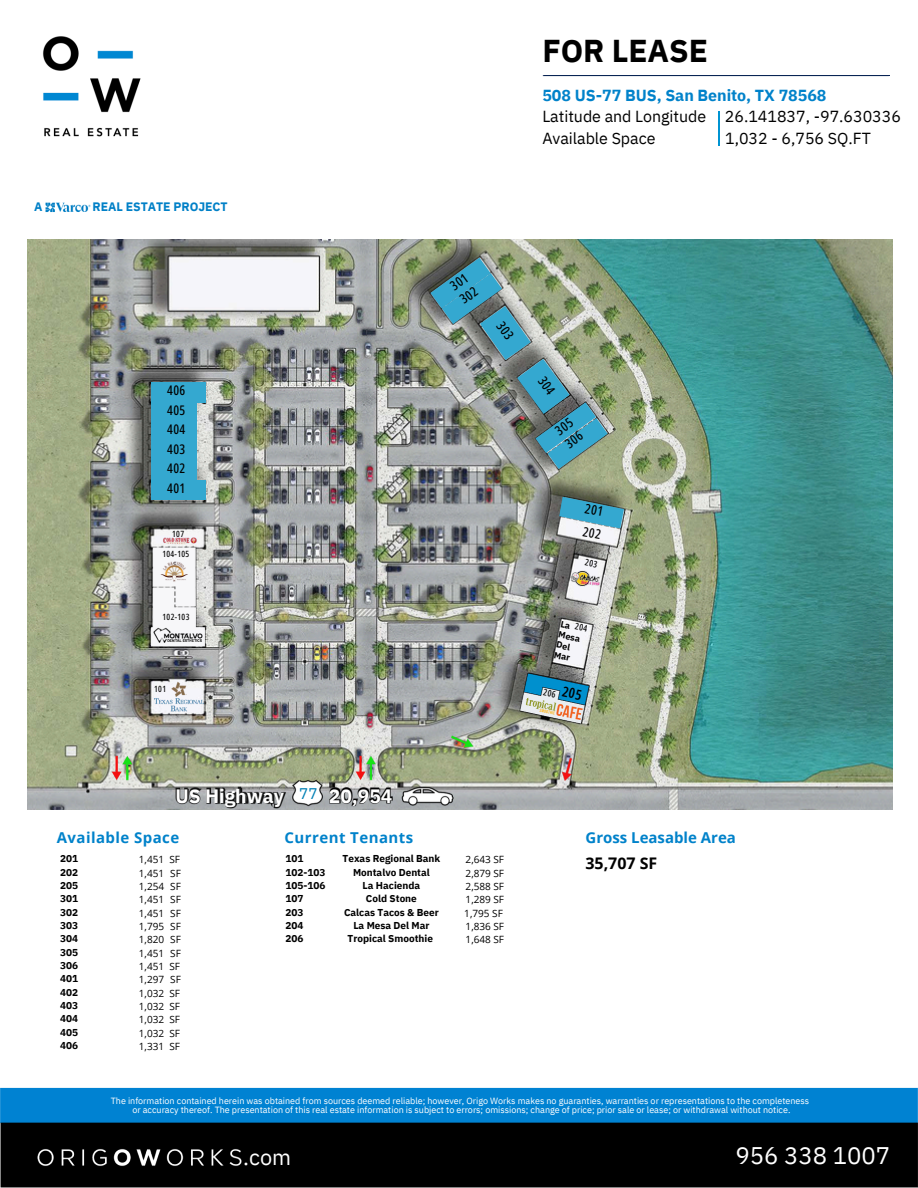
<style>
.page{position:relative;width:918px;height:1188px;background:#fff}
.page>*{position:absolute;margin:0;border:0;box-sizing:border-box;transform-origin:0 0}
.t1{font:700 31.6px "IBM Plex Sans";color:#000}
.t2{font:24px "IBM Plex Sans";color:#fff}
.t3{font:21.8px "IBM Plex Sans";color:#fff}
.t4{font:700 19.2px "IBM Plex Sans";color:#fff}
.t5{font:16px "IBM Plex Sans";color:#000}
.t6{font:700 16px "IBM Plex Sans";color:#0082ca}
.t7{font:700 16px "Open Sans";color:#000}
.t8{font:15.4px "IBM Plex Sans";color:#0080b5}
.t9{font:700 15px "Open Sans";letter-spacing:.03em;color:#0082ca}
.t10{font:700 15px "Open Sans";color:#0082ca}
.t11{font:500 13.2px/19.6px "Open Sans Condensed";letter-spacing:.04em;color:#000}
.t12{font:700 12.2px "IBM Plex Sans";letter-spacing:-.005em;color:#0080c7}
.t13{font:700 10px/13.4px "IBM Plex Sans";color:#000;text-align:justify}
.t14{font:10px/13.4px "Open Sans";color:#000;text-align:justify}
.t15{font:9px "IBM Plex Sans";color:#fff}
.t16{font:700 9px/10.4px "IBM Plex Sans";color:#000}
.t17{font:500 8.6px "Open Sans Condensed";letter-spacing:.04em;color:#000}
</style>
<div class="page">
<img style="left:0;top:36px;width:918px;height:1152px">
<img style="left:27px;top:239px;width:866px;height:570px">
<img style="left:105px;top:748px;width:34px;height:39px">
<div style="left:152px;top:461px;width:44px;height:19px;background:#34a8d0"></div>
<div style="left:152px;top:481px;width:53px;height:19px;background:#34a8d0"></div>
<div style="left:152px;top:441px;width:44px;height:20px;background:#34a8d0"></div>
<div style="left:152px;top:422px;width:44px;height:19px;background:#34a8d0"></div>
<div style="left:151px;top:383px;width:54px;height:19px;background:#34a8d0"></div>
<div style="left:152px;top:402px;width:44px;height:20px;background:#34a8d0"></div>
<img style="left:147px;top:675px;width:64px;height:43px">
<img style="left:143px;top:531px;width:69px;height:123px">
<img style="left:31px;top:1142px;width:217px;height:31px">
<img style="left:168px;top:728px;width:312px;height:87px">
<img style="left:562px;top:758px;width:9px;height:24px">
<img style="left:513px;top:665px;width:84px;height:66px">
<img style="left:559px;top:490px;width:68px;height:39px">
<img style="left:564px;top:564px;width:43px;height:30px">
<hr style="left:544px;top:75px;width:345px;height:1px;background:#092454">
<hr style="left:718px;top:111px;width:1px;height:34px;background:#0094d2">
<img style="left:430px;top:258px;width:178px;height:211px">
<svg style="left:562px;top:686px;width:20px;height:14px"></svg>
<svg style="left:584px;top:504px;width:18px;height:12px"></svg>
<svg style="left:543px;top:689px;width:13px;height:8px"></svg>
<svg style="left:575px;top:623px;width:13px;height:9px"></svg>
<svg style="left:583px;top:527px;width:18px;height:12px"></svg>
<svg style="left:585px;top:559px;width:12px;height:9px"></svg>
<p class="t1" style="left:542px;top:30px;width:167px">FOR LEASE</p>
<p class="t12" style="left:34px;top:199px;width:10px">A</p>
<p class="t12" style="left:92px;top:199px;width:137px">REAL ESTATE PROJECT</p>
<p class="t11" style="left:167px;top:380px;width:20px;text-align:justify">406<br>405<br>404<br>403<br>402<br>401</p>
<p class="t17" style="left:172px;top:527px;width:13px">107</p>
<p class="t17" style="left:162px;top:547px;width:28px">104-105</p>
<p class="t17" style="left:162px;top:611px;width:28px">102-103</p>
<p class="t17" style="left:154px;top:682px;width:13px">101</p>
<p class="t4" style="left:175px;top:783px;width:110px">US Highway</p>
<p class="t8" style="left:299px;top:783px;width:20px">77</p>
<p class="t4" style="left:329px;top:783px;width:65px">20,954</p>
<h3 class="t11" style="left:447px;top:280px;width:20px;line-height:16.6px;rotate:-36deg">301<br>302</h3>
<p class="t6" style="left:542px;top:84px;width:286px">508 US-77 BUS, San Benito, TX 78568</p>
<p class="t5" style="left:542px;top:105px;width:360px">Latitude and Longitude 26.141837, -97.630336</p>
<p class="t5" style="left:542px;top:128px;width:115px">Available Space</p>
<p class="t5" style="left:725px;top:128px;width:147px">1,032 - 6,756 SQ.FT</p>
<p class="t11" style="left:552px;top:425px;width:20px;line-height:16.6px;rotate:-36deg">305<br>306</p>
<h6 class="t16" style="left:562px;top:619px;width:24px;rotate:12deg">La<br>Mesa</h6>
<p class="t16" style="left:557px;top:639px;width:18px;rotate:12deg">Del<br>Mar</p>
<p class="t9" style="left:57px;top:827px;width:124px">Available Space</p>
<p class="t9" style="left:285px;top:827px;width:130px">Current Tenants</p>
<p class="t10" style="left:585px;top:827px;width:152px">Gross Leasable Area</p>
<p class="t13" style="left:60px;top:852px;width:20px">201</p>
<h1 class="t13" style="left:60px;top:865px;width:20px">202<br>205<br>301<br>302<br>303<br>304<br>305<br>306</h1>
<p class="t13" style="left:60px;top:972px;width:20px">401<br>402</p>
<p class="t13" style="left:60px;top:999px;width:20px">403</p>
<p class="t13" style="left:60px;top:1012px;width:20px">404</p>
<h5 class="t13" style="left:60px;top:1025px;width:20px">405</h5>
<p class="t13" style="left:60px;top:1039px;width:20px">406</p>
<p class="t14" style="left:139px;top:853px;width:43px">1,451 SF</p>
<p class="t14" style="left:139px;top:866px;width:43px">1,451 SF 1,254 SF 1,451 SF 1,451 SF 1,795 SF 1,820 SF 1,451 SF 1,451</p>
<p class="t14" style="left:139px;top:959px;width:43px;text-indent:31px">SF 1,297 SF 1,032 SF 1,032 SF 1,032</p>
<p class="t14" style="left:169px;top:1013px;width:12px">SF</p>
<p class="t14" style="left:139px;top:1026px;width:27px">1,032</p>
<p class="t14" style="left:169px;top:1026px;width:12px">SF</p>
<p class="t14" style="left:139px;top:1039px;width:27px">1,331</p>
<p class="t14" style="left:169px;top:1039px;width:12px">SF</p>
<p class="t13" style="left:285px;top:852px;width:20px">101</p>
<p class="t13" style="left:285px;top:865px;width:42px">102-103</p>
<p class="t13" style="left:285px;top:879px;width:42px">105-106</p>
<p class="t13" style="left:285px;top:892px;width:20px">107</p>
<p class="t13" style="left:285px;top:905px;width:20px">203</p>
<p class="t13" style="left:285px;top:919px;width:20px">204</p>
<p class="t13" style="left:285px;top:932px;width:20px">206</p>
<p class="t13" style="left:343px;top:852px;width:99px">Texas Regional Bank</p>
<p class="t13" style="left:353px;top:865px;width:78px">Montalvo Dental</p>
<p class="t13" style="left:363px;top:879px;width:59px">La Hacienda</p>
<p class="t13" style="left:366px;top:892px;width:52px">Cold Stone</p>
<p class="t13" style="left:344px;top:905px;width:96px">Calcas Tacos &amp; Beer</p>
<p class="t13" style="left:353px;top:919px;width:78px">La Mesa Del Mar</p>
<p class="t13" style="left:347px;top:932px;width:87px">Tropical Smoothie</p>
<p class="t14" style="left:466px;top:853px;width:40px">2,643 SF<br>2,879 SF</p>
<p class="t14" style="left:466px;top:879px;width:40px">2,588 SF</p>
<p class="t14" style="left:464px;top:893px;width:41px">1,289 SF<br>1,795 SF</p>
<p class="t14" style="left:466px;top:919px;width:40px">1,836 SF</p>
<p class="t14" style="left:466px;top:933px;width:40px">1,648 SF</p>
<p class="t7" style="left:585px;top:852px;width:73px">35,707 SF</p>
<p class="t15" style="left:111px;top:1095px;width:700px">The information contained herein was obtained from sources deemed reliable; however, Origo Works makes no guaranties, warranties or representations to the completeness</p>
<p class="t15" style="left:132px;top:1104px;width:659px">or accuracy thereof. The presentation of this real estate information is subject to errors; omissions; change of price; prior sale or lease; or withdrawal without notice.</p>
<p class="t2" style="left:735px;top:1139px;width:156px">956 338 1007</p>
<p class="t3" style="left:243px;top:1143px;width:49px">.com</p>
</div>
